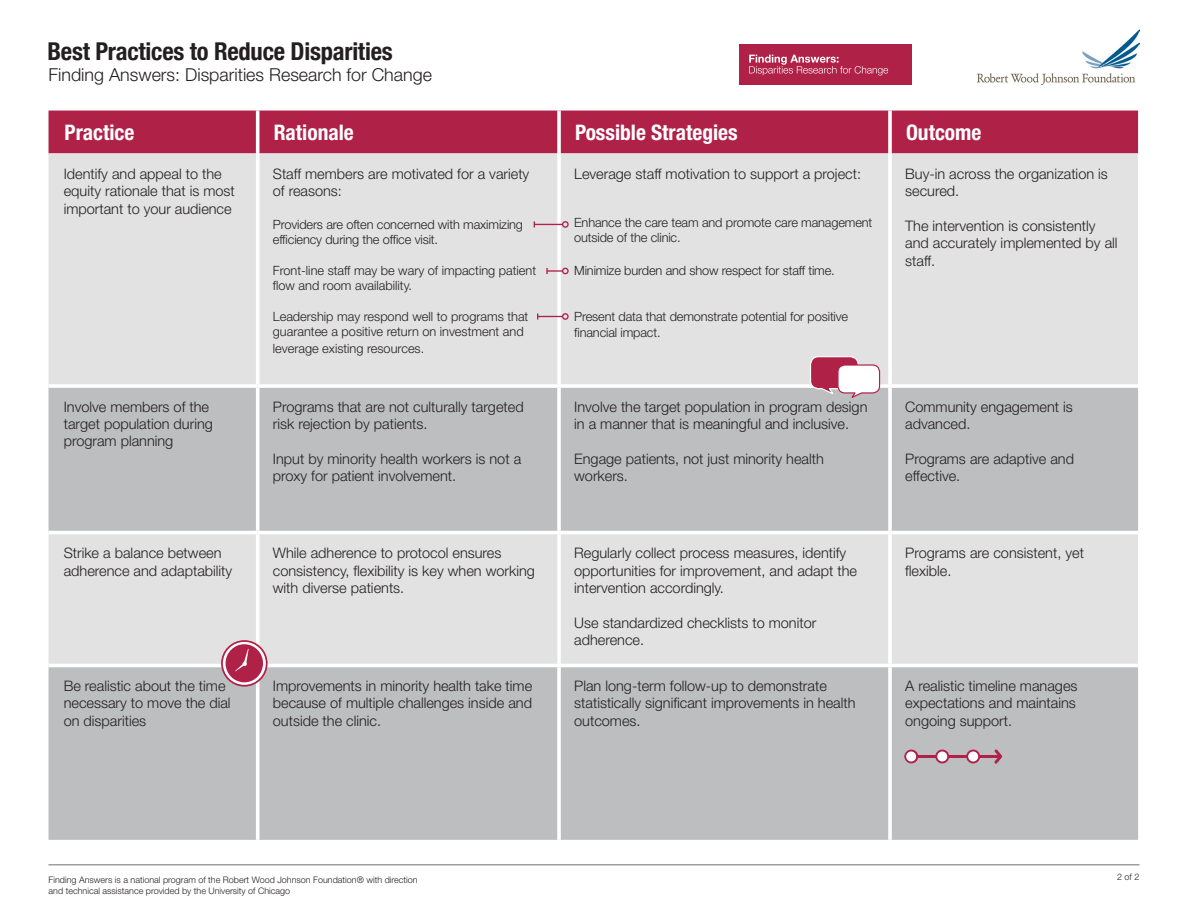
<style>
.page{position:relative;width:1188px;height:918px;background:#fff}
.page>*{position:absolute;margin:0;border:0;box-sizing:border-box;transform-origin:0 0}
.t1{font:700 24.6px "Helvetica Neue";letter-spacing:-.01em;color:#231f20}
.t2{font:700 condensed 21.45px "Helvetica Neue";color:#fff}
.t3{font:300 17.85px "Helvetica Neue LT Std";color:#231f20}
.t4{font:300 14.55px/17.4px "Helvetica Neue LT Std";color:#231f20}
.t5{font:300 12.75px/15.3px "Helvetica Neue LT Std";letter-spacing:-.01em;color:#231f20}
.t6{font:300 9px/10.8px "Helvetica Neue LT Std";color:#231f20}
</style>
<div class="page">
<div style="left:49px;top:111px;width:1089px;height:42px;background:#b02148"></div>
<div style="left:49px;top:153px;width:1089px;height:231px;background:#e2e2e3"></div>
<svg style="left:49px;top:388px;width:1089px;height:452px;background:#c7c8c9"></svg>
<hr style="left:256px;top:111px;width:3px;height:42px;background:#fff">
<svg style="left:557px;top:111px;width:4px;height:42px"></svg>
<svg style="left:888px;top:111px;width:4px;height:42px"></svg>
<hr style="left:256px;top:153px;width:3px;height:231px;background:#fff">
<hr style="left:557px;top:153px;width:4px;height:231px;background:#fff">
<hr style="left:888px;top:153px;width:4px;height:231px;background:#fff">
<hr style="left:49px;top:384px;width:209px;height:4px;background:#f7f7f7">
<hr style="left:256px;top:388px;width:3px;height:143px;background:#fff">
<hr style="left:557px;top:388px;width:4px;height:143px;background:#f3f3f3">
<svg style="left:888px;top:388px;width:4px;height:143px"></svg>
<hr style="left:49px;top:531px;width:209px;height:3px;background:#fff">
<hr style="left:258px;top:531px;width:301px;height:3px;background:#fff">
<hr style="left:256px;top:534px;width:3px;height:130px;background:#fff">
<hr style="left:559px;top:531px;width:331px;height:3px;background:#fff">
<hr style="left:557px;top:534px;width:4px;height:130px;background:#fff">
<hr style="left:890px;top:531px;width:248px;height:3px;background:#fff">
<hr style="left:888px;top:534px;width:4px;height:130px;background:#fff">
<hr style="left:49px;top:664px;width:209px;height:3px;background:#fff">
<hr style="left:258px;top:664px;width:301px;height:3px;background:#fff">
<hr style="left:256px;top:667px;width:3px;height:173px;background:#fff">
<hr style="left:559px;top:664px;width:331px;height:3px;background:#fff">
<hr style="left:557px;top:667px;width:4px;height:173px;background:#f3f3f3">
<hr style="left:890px;top:664px;width:248px;height:3px;background:#fff">
<svg style="left:888px;top:667px;width:4px;height:173px"></svg>
<svg style="left:222px;top:641px;width:45px;height:45px"></svg>
<div style="left:221px;top:640px;width:47px;height:47px;border:2px solid #b02148;border-radius:50%"></div>
<div style="left:226px;top:644px;width:37px;height:38px;background:#b02148;border-radius:50%"></div>
<svg style="left:235px;top:649px;width:14px;height:22px"></svg>
<svg style="left:809px;top:356px;width:72px;height:44px"></svg>
<svg style="left:534px;top:221px;width:29px;height:6px"></svg>
<div style="left:562px;top:221px;width:7px;height:7px;border:1px solid #b02148;border-radius:50%"></div>
<svg style="left:546px;top:268px;width:17px;height:6px"></svg>
<div style="left:562px;top:268px;width:7px;height:6px;border:1px solid #b02148;border-radius:50%"></div>
<svg style="left:537px;top:313px;width:26px;height:6px"></svg>
<div style="left:562px;top:313px;width:7px;height:7px;border:1px solid #b02148;border-radius:50%"></div>
<div style="left:740px;top:45px;width:172px;height:40px;background:#b02148"></div>
<svg style="left:749px;top:55px;width:139px;height:20px"></svg>
<img style="left:978px;top:30px;width:161px;height:55px">
<hr style="left:49px;top:864px;width:1090px;height:2px;background:#9d9fa2">
<svg style="left:935px;top:750px;width:14px;height:13px"></svg>
<svg style="left:904px;top:750px;width:14px;height:13px"></svg>
<svg style="left:966px;top:750px;width:14px;height:13px"></svg>
<hr style="left:906px;top:755px;width:93px;height:3px;background:#b02148">
<svg style="left:992px;top:747px;width:13px;height:19px"></svg>
<div style="left:937px;top:751px;width:10px;height:11px;background:#fff;border-radius:50%"></div>
<div style="left:968px;top:751px;width:10px;height:11px;background:#fff;border-radius:50%"></div>
<div style="left:906px;top:751px;width:10px;height:11px;background:#fff;border-radius:50%"></div>
<p class="t1" style="left:47px;top:36px;width:347px">Best Practices to Reduce Disparities</p>
<p class="t3" style="left:49px;top:64px;width:385px">Finding Answers: Disparities Research for Change</p>
<p class="t2" style="left:65px;top:120px;width:71px">Practice</p>
<p class="t2" style="left:274px;top:120px;width:82px">Rationale</p>
<p class="t2" style="left:575px;top:120px;width:164px">Possible Strategies</p>
<p class="t2" style="left:906px;top:120px;width:77px">Outcome</p>
<p class="t4" style="left:64px;top:165px;width:173px">Identify and appeal to the equity rationale that is most important to your audience</p>
<p class="t4" style="left:273px;top:165px;width:258px">Staff members are motivated for a variety of reasons:</p>
<p class="t5" style="left:273px;top:216px;width:252px">Providers are often concerned with maximizing efficiency during the office visit.</p>
<p class="t5" style="left:273px;top:262px;width:265px">Front-line staff may be wary of impacting patient flow and room availability.</p>
<p class="t5" style="left:273px;top:308px;width:257px">Leadership may respond well to programs that guarantee a positive return on investment and</p>
<p class="t5" style="left:273px;top:341px;width:153px">leverage existing resources.</p>
<p class="t4" style="left:574px;top:165px;width:288px">Leverage staff motivation to support a project:</p>
<p class="t5" style="left:574px;top:214px;width:300px">Enhance the care team and promote care management outside of the clinic.</p>
<p class="t5" style="left:574px;top:263px;width:262px">Minimize burden and show respect for staff time.</p>
<p class="t5" style="left:574px;top:309px;width:276px">Present data that demonstrate potential for positive financial impact.</p>
<p class="t4" style="left:905px;top:165px;width:204px">Buy-in across the organization is secured.</p>
<p class="t4" style="left:905px;top:217px;width:214px">The intervention is consistently and accurately implemented by all staff.</p>
<p class="t4" style="left:64px;top:397px;width:147px">Involve members of the</p>
<p class="t4" style="left:64px;top:415px;width:151px">target population during program planning</p>
<p class="t4" style="left:273px;top:397px;width:252px">Programs that are not culturally targeted risk rejection by patients.</p>
<p class="t4" style="left:273px;top:450px;width:250px">Input by minority health workers is not a proxy for patient involvement.</p>
<p class="t4" style="left:574px;top:397px;width:295px">Involve the target population in program design in a manner that is meaningful and inclusive.</p>
<p class="t4" style="left:574px;top:450px;width:251px">Engage patients, not just minority health workers.</p>
<p class="t4" style="left:64px;top:544px;width:170px">Strike a balance between adherence and adaptability</p>
<p class="t4" style="left:273px;top:544px;width:264px">While adherence to protocol ensures consistency, flexibility is key when working with diverse patients.</p>
<p class="t4" style="left:574px;top:544px;width:284px">Regularly collect process measures, identify opportunities for improvement, and adapt the intervention accordingly.</p>
<p class="t4" style="left:574px;top:614px;width:244px">Use standardized checklists to monitor adherence.</p>
<p class="t4" style="left:905px;top:397px;width:169px">Community engagement is advanced.</p>
<p class="t4" style="left:905px;top:450px;width:170px">Programs are adaptive and effective.</p>
<p class="t4" style="left:905px;top:544px;width:180px">Programs are consistent, yet flexible.</p>
<p class="t4" style="left:64px;top:677px;width:168px">Be realistic about the time necessary to move the dial on disparities</p>
<p class="t4" style="left:273px;top:677px;width:261px;text-align:justify">Improvements in minority health take time because of multiple challenges inside and outside the clinic.</p>
<p class="t4" style="left:574px;top:677px;width:283px">Plan long-term follow-up to demonstrate statistically significant improvements in health outcomes.</p>
<p class="t4" style="left:905px;top:677px;width:174px">A realistic timeline manages expectations and maintains</p>
<p class="t4" style="left:905px;top:712px;width:108px">ongoing support.</p>
<p class="t6" style="left:49px;top:874px;width:371px">Finding Answers is a national program of the Robert Wood Johnson Foundation® with direction and technical assistance provided by the University of Chicago</p>
<p class="t6" style="left:1117px;top:871px;width:24px">2 of 2</p>
</div>
